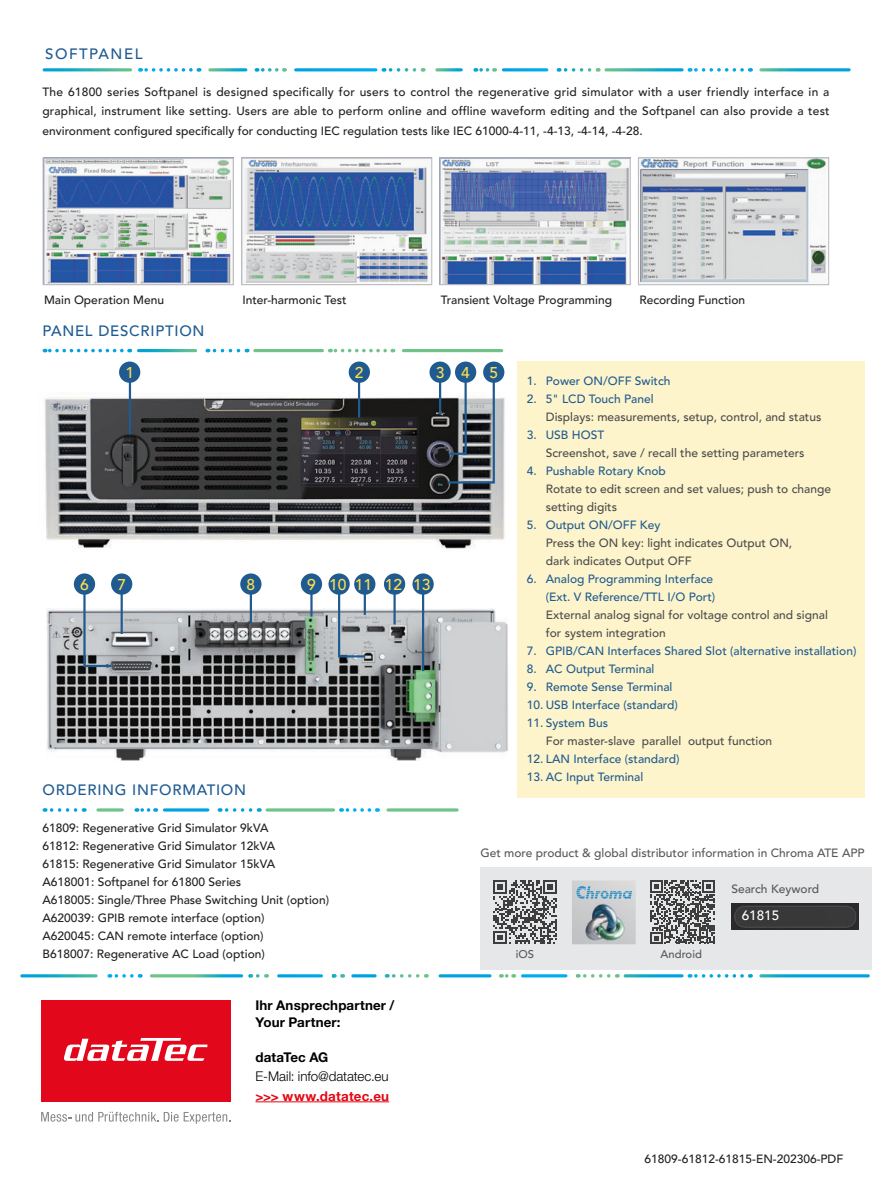
<style>
.page{position:relative;width:893px;height:1191px;background:#fff}
.page>*{position:absolute;margin:0;border:0;box-sizing:border-box;transform-origin:0 0}
.t1{font:500 15.6px "Avenir";color:#ffde4e}
.t2{font:500 15px "Avenir";letter-spacing:.05em;color:#1f5b91}
.t3{font:500 15px "Avenir";letter-spacing:.1em;color:#1f5b91}
.t4{font:500 13.5px "Avenir";color:#fff}
.t5{font:700 13.35px/16.6px "Helvetica Neue LT Pro";letter-spacing:.01em;color:#000}
.t6{font:300 13.35px "Helvetica Neue LT Pro";color:#000}
.t7{font:700 13.35px "Helvetica Neue LT Pro";letter-spacing:.015em;color:#e30613}
.t8{font:500 12px/18px "Avenir";color:#231f20}
.t9{font:500 12px/18px "Avenir";color:#1f5b91;text-align:right}
.t10{font:500 12px/18px "Avenir";color:#4b4c4d}
.t11{font:500 12px "Avenir";color:#57585a}
.t12{font:500 11.25px "Avenir";color:#57585a}
</style>
<div class="page">
<div style="left:480px;top:867px;width:392px;height:102px;background:#e6e7e9"></div>
<svg style="left:493px;top:880px;width:64px;height:64px"></svg>
<svg style="left:651px;top:880px;width:63px;height:64px"></svg>
<img style="left:572px;top:880px;width:64px;height:64px">
<img style="left:731px;top:903px;width:128px;height:26px">
<div style="left:742px;top:908px;width:83px;height:17px;background:#383839"></div>
<div style="left:517px;top:361px;width:348px;height:436px;background:#fef4cb"></div>
<img style="left:44px;top:393px;width:461px;height:156px">
<img style="left:47px;top:608px;width:461px;height:152px">
<div style="left:119px;top:361px;width:21px;height:22px;background:#1f5b91;border-radius:50%"></div>
<div style="left:429px;top:361px;width:22px;height:22px;background:#1f5b91;border-radius:50%"></div>
<div style="left:455px;top:361px;width:21px;height:22px;background:#1f5b91;border-radius:50%"></div>
<div style="left:349px;top:361px;width:21px;height:22px;background:#1f5b91;border-radius:50%"></div>
<div style="left:483px;top:361px;width:21px;height:22px;background:#1f5b91;border-radius:50%"></div>
<div style="left:74px;top:573px;width:21px;height:21px;background:#1f5b91;border-radius:50%"></div>
<div style="left:111px;top:573px;width:21px;height:21px;background:#1f5b91;border-radius:50%"></div>
<div style="left:240px;top:573px;width:21px;height:21px;background:#1f5b91;border-radius:50%"></div>
<div style="left:301px;top:573px;width:21px;height:21px;background:#1f5b91;border-radius:50%"></div>
<div style="left:328px;top:573px;width:22px;height:21px;background:#1f5b91;border-radius:50%"></div>
<div style="left:354px;top:573px;width:21px;height:21px;background:#1f5b91;border-radius:50%"></div>
<div style="left:384px;top:573px;width:21px;height:21px;background:#1f5b91;border-radius:50%"></div>
<div style="left:412px;top:573px;width:22px;height:21px;background:#1f5b91;border-radius:50%"></div>
<hr style="left:129px;top:381px;width:2px;height:53px;background:#1f5b91">
<hr style="left:439px;top:381px;width:2px;height:33px;background:#1f5b91">
<hr style="left:358px;top:381px;width:2px;height:36px;background:#1f5b91">
<svg style="left:445px;top:379px;width:51px;height:105px"></svg>
<svg style="left:82px;top:591px;width:32px;height:77px"></svg>
<hr style="left:121px;top:593px;width:2px;height:41px;background:#1f5b91">
<hr style="left:250px;top:593px;width:2px;height:30px;background:#1f5b91">
<hr style="left:310px;top:593px;width:3px;height:23px;background:#1f5b91">
<svg style="left:337px;top:591px;width:30px;height:67px"></svg>
<hr style="left:364px;top:593px;width:2px;height:22px;background:#1f5b91">
<hr style="left:393px;top:593px;width:3px;height:31px;background:#1f5b91">
<hr style="left:422px;top:593px;width:2px;height:78px;background:#1f5b91">
<img style="left:45px;top:159px;width:187px;height:124px">
<div style="left:43px;top:157px;width:191px;height:128px;border:1px solid #bcbdc0"></div>
<img style="left:243px;top:159px;width:187px;height:124px">
<div style="left:241px;top:157px;width:191px;height:128px;border:1px solid #bcbdc0"></div>
<img style="left:441px;top:159px;width:188px;height:124px">
<div style="left:439px;top:157px;width:192px;height:128px;border:1px solid #bcbdc0"></div>
<img style="left:640px;top:159px;width:187px;height:124px">
<div style="left:638px;top:157px;width:191px;height:128px;border:1px solid #bcbdc0"></div>
<svg style="left:577px;top:974px;width:32px;height:3px"></svg>
<svg style="left:250px;top:974px;width:8px;height:3px"></svg>
<svg style="left:333px;top:974px;width:10px;height:3px"></svg>
<svg style="left:386px;top:974px;width:32px;height:3px"></svg>
<svg style="left:501px;top:974px;width:6px;height:3px"></svg>
<svg style="left:109px;top:974px;width:23px;height:3px"></svg>
<svg style="left:689px;top:974px;width:53px;height:3px"></svg>
<svg style="left:558px;top:68px;width:32px;height:4px"></svg>
<svg style="left:256px;top:68px;width:21px;height:4px"></svg>
<svg style="left:383px;top:68px;width:32px;height:4px"></svg>
<svg style="left:475px;top:68px;width:13px;height:4px"></svg>
<svg style="left:140px;top:68px;width:51px;height:4px"></svg>
<svg style="left:689px;top:68px;width:53px;height:4px"></svg>
<svg style="left:207px;top:349px;width:31px;height:3px"></svg>
<svg style="left:44px;top:349px;width:78px;height:3px"></svg>
<svg style="left:330px;top:349px;width:55px;height:3px"></svg>
<svg style="left:219px;top:808px;width:32px;height:3px"></svg>
<svg style="left:44px;top:808px;width:32px;height:3px"></svg>
<svg style="left:136px;top:808px;width:13px;height:3px"></svg>
<svg style="left:341px;top:808px;width:28px;height:3px"></svg>
<hr style="left:255px;top:1101px;width:134px;height:1px;background:#e30613">
<div style="left:41px;top:1000px;width:189px;height:102px;background:#e2071b"></div>
<svg style="left:41px;top:1111px;width:189px;height:12px"></svg>
<svg style="left:64px;top:1038px;width:143px;height:22px"></svg>
<p class="t3" style="left:45px;top:46px;width:99px">SOFTPANEL</p>
<p class="t8" style="left:43px;top:82px;width:788px;line-height:19.5px;text-align:justify">The 61800 series Softpanel is designed specifically for users to control the regenerative grid simulator with a user friendly interface in a graphical, instrument like setting. Users are able to perform online and offline waveform editing and the Softpanel can also provide a test environment configured specifically for conducting IEC regulation tests like IEC 61000-4-11, -4-13, -4-14, -4-28.</p>
<p class="t8" style="left:44px;top:291px;width:121px">Main Operation Menu</p>
<p class="t8" style="left:242px;top:291px;width:106px">Inter-harmonic Test</p>
<p class="t8" style="left:441px;top:291px;width:173px">Transient Voltage Programming</p>
<p class="t8" style="left:639px;top:291px;width:107px">Recording Function</p>
<p class="t2" style="left:43px;top:322px;width:164px">PANEL DESCRIPTION</p>
<h1 class="t1" style="left:125px;top:364px;width:10px">1</h1>
<h1 class="t1" style="left:355px;top:364px;width:10px">2</h1>
<h1 class="t1" style="left:436px;top:364px;width:64px">345</h1>
<h1 class="t1" style="left:80px;top:576px;width:10px">6</h1>
<h1 class="t1" style="left:117px;top:576px;width:10px">7</h1>
<h1 class="t1" style="left:247px;top:576px;width:10px">8</h1>
<h1 class="t1" style="left:307px;top:576px;width:125px">9 10 11 12 13</h1>
<p class="t2" style="left:43px;top:781px;width:205px">ORDERING INFORMATION</p>
<p class="t9" style="left:527px;top:372px;width:145px">1. Power ON/OFF Switch</p>
<p class="t9" style="left:527px;top:390px;width:128px">2. 5" LCD Touch Panel</p>
<p class="t10" style="left:546px;top:408px;width:277px">Displays: measurements, setup, control, and status</p>
<p class="t9" style="left:527px;top:426px;width:79px">3. USB HOST</p>
<p class="t10" style="left:546px;top:444px;width:260px">Screenshot, save / recall the setting parameters</p>
<p class="t9" style="left:527px;top:462px;width:141px">4. Pushable Rotary Knob</p>
<p class="t10" style="left:546px;top:480px;width:287px">Rotate to edit screen and set values; push to change setting digits</p>
<p class="t9" style="left:527px;top:516px;width:135px">5. Output ON/OFF Key</p>
<p class="t10" style="left:546px;top:534px;width:248px">Press the ON key: light indicates Output ON, dark indicates Output OFF</p>
<p class="t9" style="left:527px;top:570px;width:190px">6. Analog Programming Interface (Ext. V Reference/TTL I/O Port)</p>
<p class="t10" style="left:546px;top:606px;width:284px">External analog signal for voltage control and signal for system integration</p>
<p class="t9" style="left:527px;top:642px;width:331px">7. GPIB/CAN Interfaces Shared Slot (alternative installation)</p>
<p class="t9" style="left:527px;top:660px;width:129px">8. AC Output Terminal</p>
<p class="t9" style="left:527px;top:678px;width:147px">9. Remote Sense Terminal</p>
<p class="t9" style="left:527px;top:696px;width:153px">10. USB Interface (standard)</p>
<p class="t9" style="left:527px;top:714px;width:83px">11. System Bus</p>
<p class="t10" style="left:546px;top:732px;width:228px">For master-slave parallel output function</p>
<p class="t9" style="left:527px;top:750px;width:154px">12. LAN Interface (standard)</p>
<p class="t9" style="left:527px;top:768px;width:118px">13. AC Input Terminal</p>
<p class="t8" style="left:43px;top:818px;width:288px">61809: Regenerative Grid Simulator 9kVA<br>61812: Regenerative Grid Simulator 12kVA<br>61815: Regenerative Grid Simulator 15kVA A618001: Softpanel for 61800 Series<br>A618005: Single/Three Phase Switching Unit (option)<br>A620039: GPIB remote interface (option)<br>A620045: CAN remote interface (option)<br>B618007: Regenerative AC Load (option)</p>
<p class="t5" style="left:255px;top:996px;width:141px">Ihr Ansprechpartner /<br>Your Partner:</p>
<p class="t5" style="left:255px;top:1048px;width:74px">dataTec AG</p>
<p class="t6" style="left:255px;top:1068px;width:135px">E-Mail: info@datatec.eu</p>
<p class="t7" style="left:255px;top:1087px;width:135px">&gt;&gt;&gt; www.datatec.eu</p>
<p class="t11" style="left:480px;top:846px;width:386px">Get more product &amp; global distributor information in Chroma ATE APP</p>
<p class="t11" style="left:731px;top:882px;width:89px">Search Keyword</p>
<p class="t4" style="left:742px;top:907px;width:39px">61815</p>
<p class="t12" style="left:516px;top:947px;width:20px">iOS</p>
<p class="t12" style="left:661px;top:947px;width:43px">Android</p>
<p class="t8" style="left:644px;top:1150px;width:200px">61809-61812-61815-EN-202306-PDF</p>
</div>
